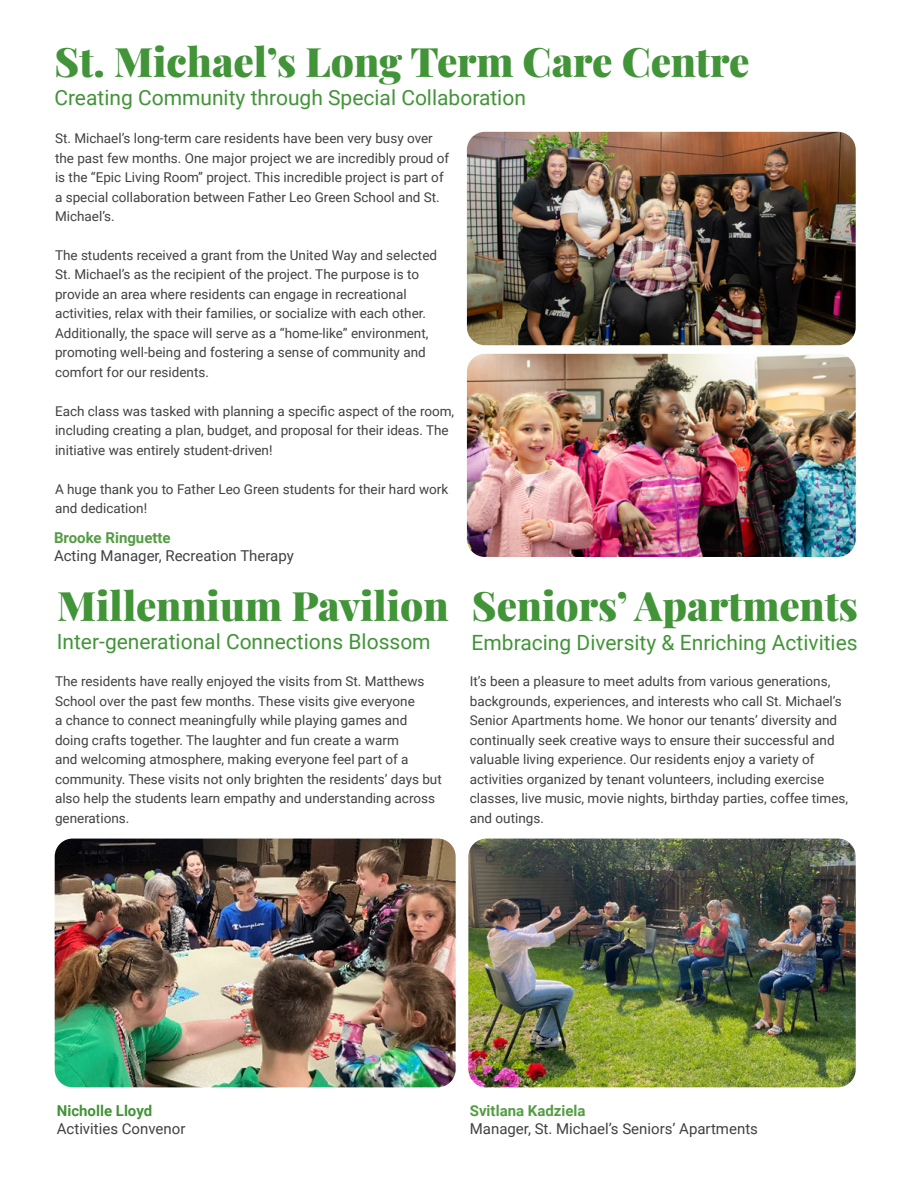
<style>
.page{position:relative;width:918px;height:1188px;background:#fff}
.page>*{position:absolute;margin:0;border:0;box-sizing:border-box;transform-origin:0 0}
.t1{font:900 40.5px "Playfair Display";color:#429438}
.t2{font:21px "Roboto";color:#429438}
.t3{font:15px "Roboto";color:#414042}
.t4{font:700 15px "Roboto";color:#559c44}
.t5{font:700 15px "Roboto";color:#429438}
.t6{font:13.5px/19.5px "Roboto";color:#414042}
</style>
<div class="page">
<img style="left:467px;top:132px;width:389px;height:213px">
<img style="left:467px;top:354px;width:389px;height:203px">
<img style="left:55px;top:839px;width:401px;height:248px">
<img style="left:468px;top:839px;width:388px;height:248px">
<h1 class="t1" style="left:55px;top:30px;width:697px">St. Michael’s Long Term Care Centre</h1>
<h2 class="t2" style="left:54px;top:83px;width:473px">Creating Community through Special Collaboration</h2>
<p class="t6" style="left:55px;top:128px;width:396px">St. Michael’s long-term care residents have been very busy over the past few months. One major project we are incredibly proud of is the “Epic Living Room” project. This incredible project is part of a special collaboration between Father Leo Green School and St.<br>Michael’s.</p>
<p class="t6" style="left:55px;top:245px;width:384px">The students received a grant from the United Way and selected St. Michael’s as the recipient of the project. The purpose is to provide an area where residents can engage in recreational activities, relax with their families, or socialize with each other.<br>Additionally, the space will serve as a “home-like” environment, promoting well-being and fostering a sense of community and comfort for our residents.</p>
<p class="t6" style="left:55px;top:401px;width:401px">Each class was tasked with planning a specific aspect of the room, including creating a plan, budget, and proposal for their ideas. The initiative was entirely student-driven!</p>
<p class="t6" style="left:55px;top:479px;width:395px">A huge thank you to Father Leo Green students for their hard work and dedication!</p>
<p class="t4" style="left:54px;top:527px;width:118px">Brooke Ringuette</p>
<p class="t3" style="left:54px;top:545px;width:241px">Acting Manager, Recreation Therapy</p>
<h1 class="t1" style="left:57px;top:574px;width:802px">Millennium Pavilion Seniors’ Apartments</h1>
<h2 class="t2" style="left:57px;top:627px;width:375px">Inter-generational Connections Blossom</h2>
<h2 class="t2" style="left:472px;top:627px;width:388px">Embracing Diversity &amp; Enriching Activities</h2>
<p class="t6" style="left:55px;top:671px;width:388px">The residents have really enjoyed the visits from St. Matthews School over the past few months. These visits give everyone<br>a chance to connect meaningfully while playing games and doing crafts together. The laughter and fun create a warm<br>and welcoming atmosphere, making everyone feel part of a community. These visits not only brighten the residents’ days but also help the students learn empathy and understanding across generations.</p>
<p class="t6" style="left:470px;top:671px;width:380px">It’s been a pleasure to meet adults from various generations, backgrounds, experiences, and interests who call St. Michael’s Senior Apartments home. We honor our tenants’ diversity and continually seek creative ways to ensure their successful and valuable living experience. Our residents enjoy a variety of activities organized by tenant volunteers, including exercise classes, live music, movie nights, birthday parties, coffee times, and outings.</p>
<p class="t5" style="left:57px;top:1100px;width:97px">Nicholle Lloyd</p>
<p class="t3" style="left:57px;top:1118px;width:130px">Activities Convenor</p>
<p class="t4" style="left:470px;top:1100px;width:117px">Svitlana Kadziela</p>
<p class="t3" style="left:470px;top:1118px;width:290px">Manager, St. Michael’s Seniors’ Apartments</p>
</div>
